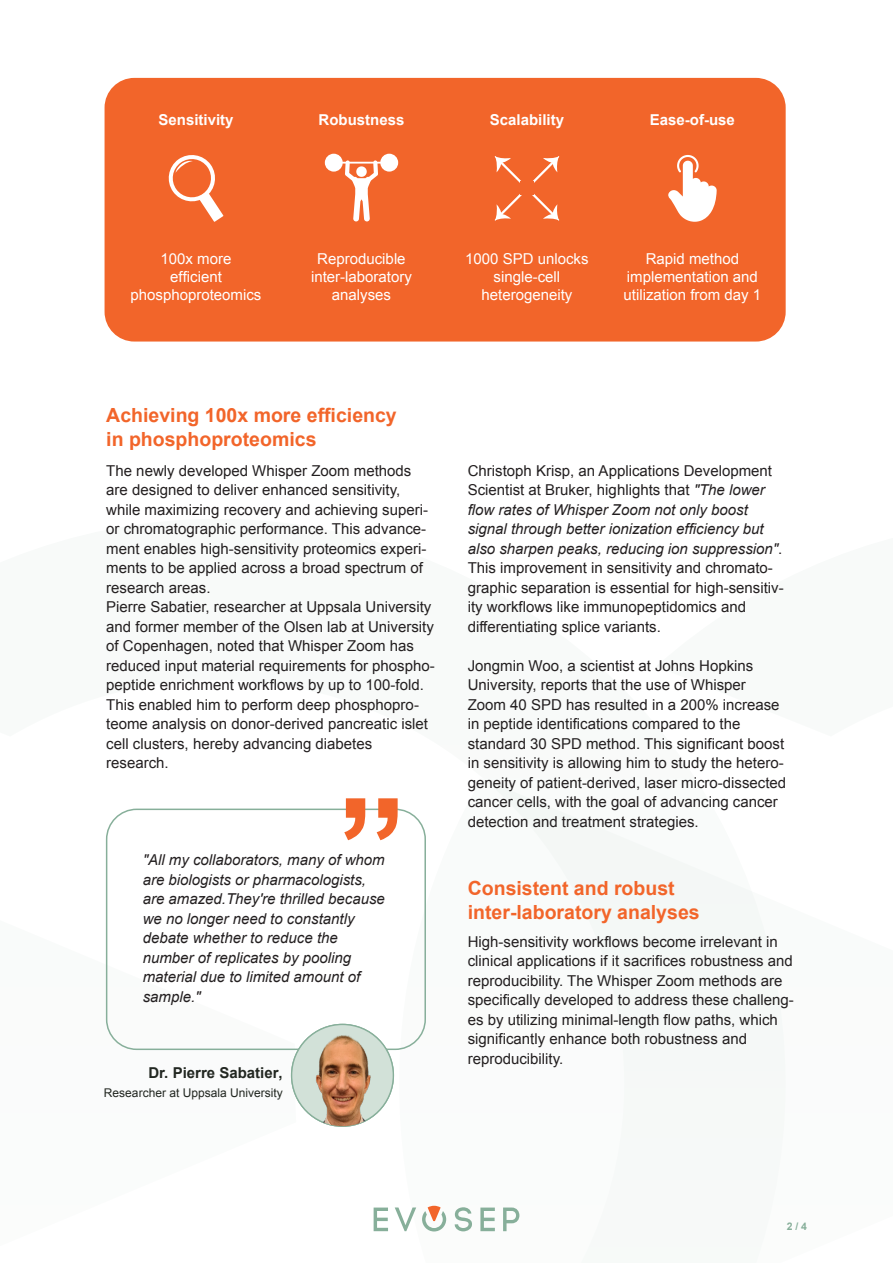
<style>
.page{position:relative;width:893px;height:1263px;background:#fff}
.page>*{position:absolute;margin:0;border:0;box-sizing:border-box;transform-origin:0 0}
.t1{font:700 19.5px/23.4px "Arial";color:#f2652a}
.t2{font:15px/19.5px "Arial";color:#231f20}
.t3{font:italic 15px/19.5px "Arial";color:#231f20}
.t4{font:15px/18px "Arial";color:#fff;text-align:center}
.t5{font:700 15px "Arial";color:#fff}
.t6{font:700 15px "Arial";color:#222721}
.t7{font:12px "Arial";color:#222721}
.t8{font:700 10.5px "Arial";color:#87af9a}
.s1{font-style:italic}
</style>
<div class="page">
<svg style="left:105px;top:781px;width:665px;height:451px"></svg>
<svg style="left:374px;top:1207px;width:14px;height:24px"></svg>
<svg style="left:455px;top:1207px;width:17px;height:24px"></svg>
<svg style="left:480px;top:1207px;width:15px;height:24px"></svg>
<svg style="left:395px;top:1207px;width:21px;height:24px"></svg>
<svg style="left:503px;top:1207px;width:16px;height:24px"></svg>
<svg style="left:422px;top:1206px;width:24px;height:25px"></svg>
<div style="left:106px;top:808px;width:320px;height:242px;border:2px solid #87af9a;border-radius:30px"></div>
<svg style="left:344px;top:798px;width:54px;height:42px"></svg>
<div style="left:105px;top:78px;width:681px;height:264px;background:#f2652a;border-radius:30px"></div>
<svg style="left:292px;top:1024px;width:101px;height:102px"></svg>
<img style="left:295px;top:1034px;width:98px;height:92px">
<svg style="left:495px;top:156px;width:64px;height:64px"></svg>
<div style="left:520px;top:182px;width:14px;height:13px;background:#f2652a"></div>
<svg style="left:668px;top:155px;width:49px;height:67px"></svg>
<svg style="left:168px;top:155px;width:55px;height:67px"></svg>
<svg style="left:325px;top:154px;width:73px;height:68px"></svg>
<p class="t5" style="left:159px;top:110px;width:77px">Sensitivity</p>
<p class="t5" style="left:319px;top:110px;width:87px">Robustness</p>
<p class="t5" style="left:490px;top:110px;width:76px">Scalability</p>
<p class="t5" style="left:650px;top:110px;width:87px">Ease-of-use</p>
<p class="t4" style="left:465px;top:249px;width:125px">1000 SPD unlocks single-cell heterogeneity</p>
<p class="t4" style="left:131px;top:249px;width:132px">100x more<br>efficient phosphoproteomics</p>
<p class="t4" style="left:311px;top:249px;width:102px">Reproducible inter-laboratory analyses</p>
<p class="t4" style="left:624px;top:249px;width:139px">Rapid method implementation and utilization from day 1</p>
<h1 class="t1" style="left:106px;top:405px;width:292px">Achieving 100x more efficiency in phosphoproteomics</h1>
<p class="t2" style="left:106px;top:461px;width:330px">The newly developed Whisper Zoom methods are designed to deliver enhanced sensitivity, while maximizing recovery and achieving superi&shy;or chromatographic performance. This advance&shy;ment enables high-sensitivity proteomics experi&shy;ments to be applied across a broad spectrum of research areas.<br>Pierre Sabatier, researcher at Uppsala University and former member of the Olsen lab at University of Copenhagen, noted that Whisper Zoom has reduced input material requirements for phospho&shy;peptide enrichment workflows by up to 100-fold.<br>This enabled him to perform deep phosphopro&shy;teome analysis on donor-derived pancreatic islet cell clusters, hereby advancing diabetes research.</p>
<p class="t2" style="left:468px;top:461px;width:317px">Christoph Krisp, an Applications Development Scientist at Bruker, highlights that <span class="s1">"The lower flow rates of Whisper Zoom not only boost signal through better ionization efficiency but also sharpen peaks, reducing ion suppression"</span>.<br>This improvement in sensitivity and chromato&shy;graphic separation is essential for high-sensitiv&shy;ity workflows like immunopeptidomics and differentiating splice variants.</p>
<p class="t2" style="left:468px;top:656px;width:320px">Jongmin Woo, a scientist at Johns Hopkins University, reports that the use of Whisper Zoom 40 SPD has resulted in a 200% increase in peptide identifications compared to the standard 30 SPD method. This significant boost in sensitivity is allowing him to study the hetero&shy;geneity of patient-derived, laser micro-dissected cancer cells, with the goal of advancing cancer detection and treatment strategies.</p>
<p class="t3" style="left:143px;top:851px;width:244px">"All my collaborators, many of whom are biologists or pharmacologists, are amazed.They're thrilled because we no longer need to constantly debate whether to reduce the number of replicates by pooling material due to limited amount of sample."</p>
<p class="t6" style="left:148px;top:1062px;width:136px">Dr. Pierre Sabatier,</p>
<p class="t7" style="left:104px;top:1085px;width:180px">Researcher at Uppsala University</p>
<h1 class="t1" style="left:468px;top:877px;width:233px">Consistent and robust inter-laboratory analyses</h1>
<p class="t2" style="left:468px;top:932px;width:328px">High-sensitivity workflows become irrelevant in clinical applications if it sacrifices robustness and reproducibility. The Whisper Zoom methods are specifically developed to address these challeng&shy;es by utilizing minimal-length flow paths, which significantly enhance both robustness and reproducibility.</p>
<p class="t8" style="left:787px;top:1220px;width:22px">2 / 4</p>
</div>
